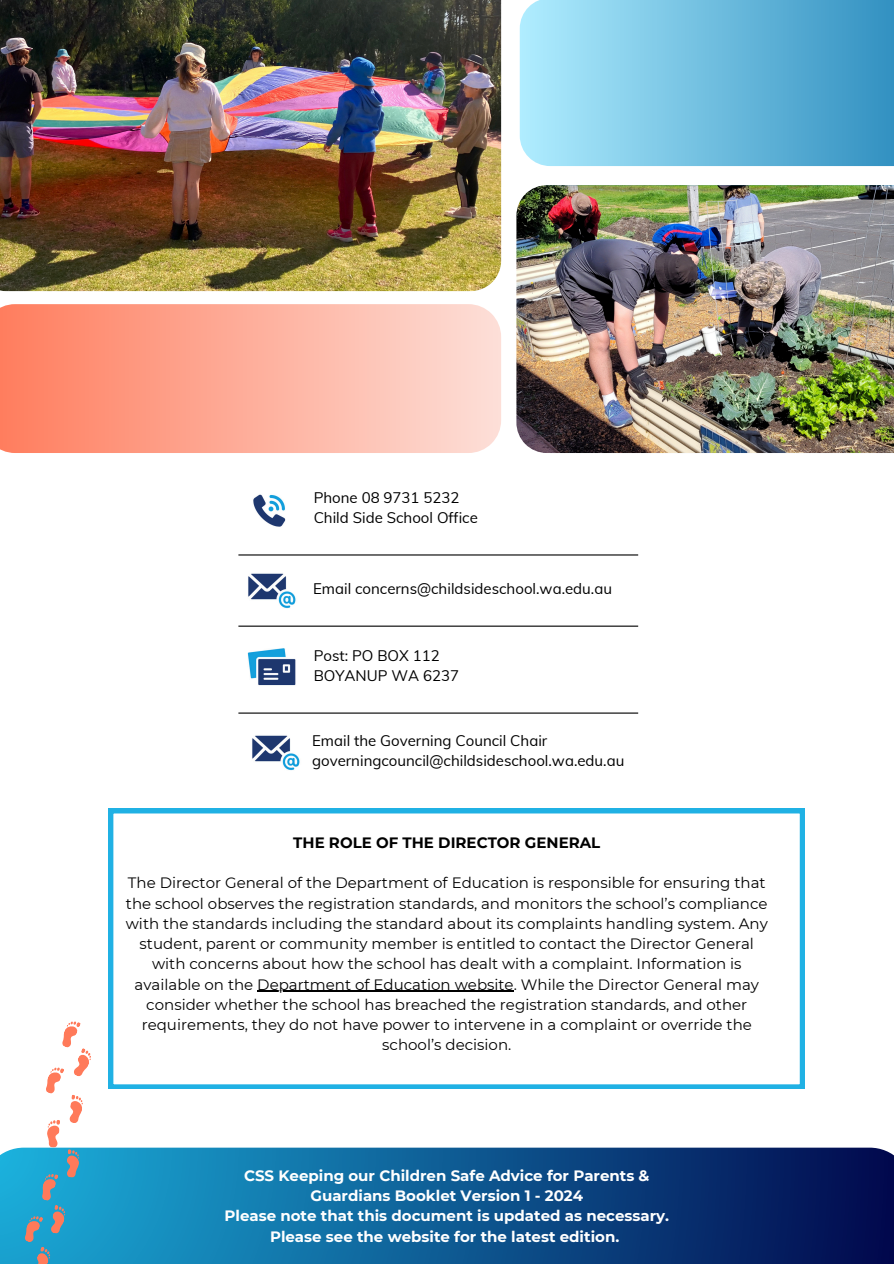
<style>
.page{position:relative;width:894px;height:1264px;background:#fff}
.page>*{position:absolute;margin:0;border:0;box-sizing:border-box;transform-origin:0 0}
.t1{font:15px/20.2px "Montserrat";color:#000;text-align:center}
.t2{font:15px/20.2px "Muli";color:#000}
.t3{font:700 15px/20.2px "Montserrat";color:#fff;text-align:center}
.t4{font:700 15px "Montserrat";color:#000}
</style>
<div class="page">
<img style="left:253px;top:494px;width:33px;height:33px">
<img style="left:248px;top:573px;width:48px;height:36px">
<img style="left:247px;top:648px;width:49px;height:38px">
<img style="left:252px;top:735px;width:48px;height:36px">
<hr style="left:238px;top:554px;width:400px;height:1px;background:#000">
<hr style="left:238px;top:625px;width:400px;height:1px;background:#000">
<hr style="left:238px;top:712px;width:400px;height:1px;background:#000">
<div style="left:0;top:1147px;width:893px;height:116px;background:linear-gradient(to right,#1bafdb,#01084d)"></div>
<svg style="left:21px;top:1021px;width:73px;height:242px"></svg>
<img style="left:0;top:0;width:501px;height:291px">
<svg style="left:0;top:304px;width:501px;height:149px;background:#fdae9b"></svg>
<svg style="left:109px;top:809px;width:695px;height:279px"></svg>
<svg style="left:519px;top:0;width:374px;height:166px;background:#72bfe0"></svg>
<img style="left:516px;top:185px;width:377px;height:268px">
<p class="t2" style="left:313px;top:487px;width:147px">Phone 08 9731 5232</p>
<p class="t2" style="left:313px;top:507px;width:166px">Child Side School Office</p>
<p class="t2" style="left:313px;top:578px;width:300px">Email concerns@childsideschool.wa.edu.au</p>
<p class="t2" style="left:313px;top:645px;width:128px">Post: PO BOX 112</p>
<p class="t2" style="left:313px;top:665px;width:147px">BOYANUP WA 6237</p>
<p class="t2" style="left:312px;top:730px;width:314px">Email the Governing Council Chair governingcouncil@childsideschool.wa.edu.au</p>
<p class="t4" style="left:293px;top:833px;width:308px">THE ROLE OF THE DIRECTOR GENERAL</p>
<p class="t1" style="left:126px;top:872px;width:643px">The Director General of the Department of Education is responsible for ensuring that the school observes the registration standards, and monitors the school’s compliance with the standards including the standard about its complaints handling system. Any student, parent or community member is entitled to contact the Director General with concerns about how the school has dealt with a complaint. Information is available on the Department of Education website. While the Director General may</p>
<p class="t1" style="left:142px;top:994px;width:611px">consider whether the school has breached the registration standards, and other requirements, they do not have power to intervene in a complaint or override the school’s decision.</p>
<p class="t3" style="left:224px;top:1165px;width:446px">CSS Keeping our Children Safe Advice for Parents &amp; Guardians Booklet Version 1 - 2024<br>Please note that this document is updated as necessary.<br>Please see the website for the latest edition.</p>
</div>
